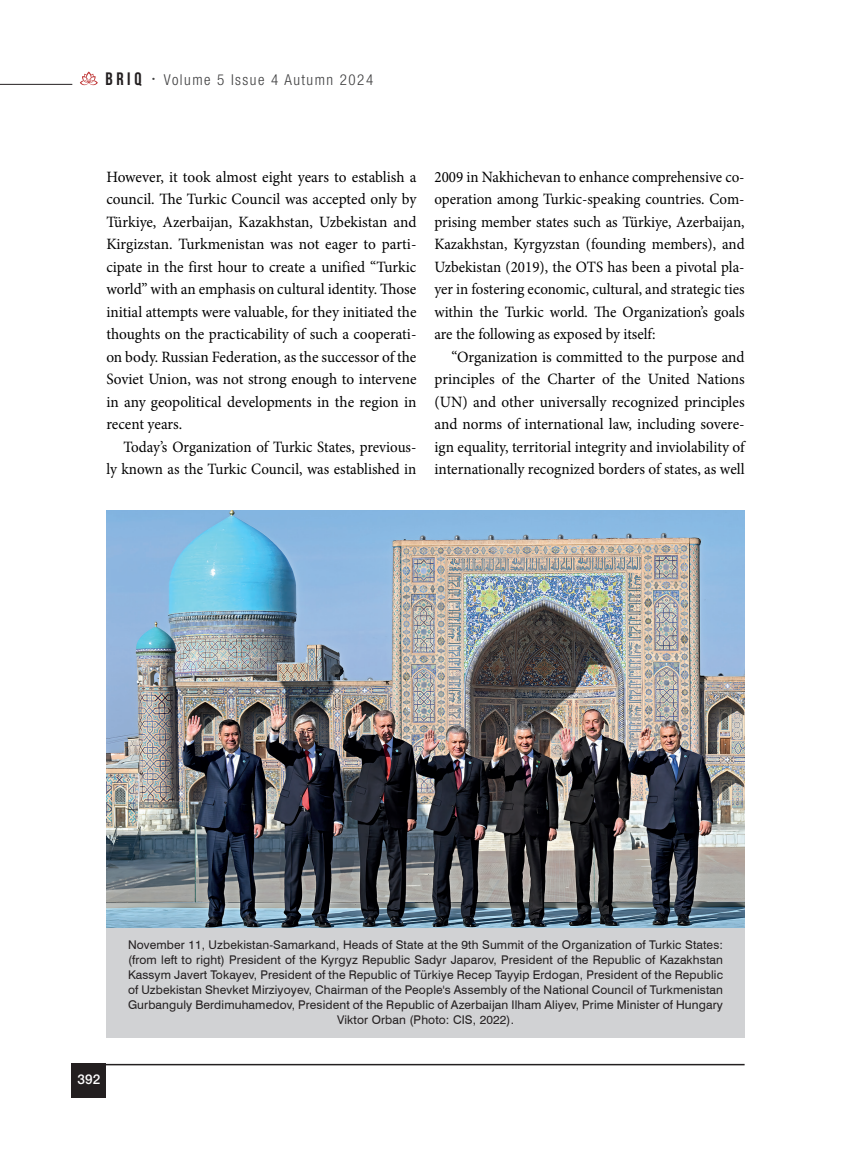
<style>
.page{position:relative;width:851px;height:1149px;background:#fff}
.page>*{position:absolute;margin:0;border:0;box-sizing:border-box;transform-origin:0 0}
.t1{font:15.75px/22.5px "Minion Pro";color:#000001;text-align:justify}
.t2{font:15.75px/22.5px "Minion Pro";color:#000001;text-align:right;scale:.95 1}
.t3{font:300 condensed 15px "Helvetica Neue LT Com";letter-spacing:.1em;color:#3e3e3f}
.t4{font:500 13.5px "Helvetica Neue LT Pro";color:#fff}
.t5{font:12px/15px "Swiss 721 BT";letter-spacing:.01em;color:#231f20;text-align:center}
.s1{font-family:"Bebas Neue";font-weight:700;font-stretch:normal;font-size:18px;color:#231f20}
</style>
<div class="page">
<hr style="left:72px;top:1063px;width:672px;height:1px;background:#231f20">
<hr style="left:0;top:84px;width:72px;height:1px;background:#231f20">
<svg style="left:80px;top:71px;width:18px;height:14px"></svg>
<div style="left:72px;top:1063px;width:34px;height:34px;background:#231f20"></div>
<div style="left:106px;top:925px;width:638px;height:112px;background:#d1d2d4"></div>
<img style="left:106px;top:510px;width:638px;height:417px">
<p class="t3" style="left:105px;top:71px;width:269px"><span class="s1">BRIq</span> <sup>•</sup> Volume 5 Issue 4 Autumn 2024</p>
<p class="t1" style="left:106px;top:165px;width:311px">However, it took almost eight years to establish a council. The Turkic Council was accepted only by Türkiye, Azerbaijan, Kazakhstan, Uzbekistan and Kirgizstan. Turkmenistan was not eager to parti&shy;cipate in the first hour to create a unified “Turkic world” with an emphasis on cultural identity. Those initial attempts were valuable, for they initiated the thoughts on the practicability of such a cooperati&shy;on body. Russian Federation, as the successor of the Soviet Union, was not strong enough to intervene in any geopolitical developments in the region in recent years.</p>
<p class="t2" style="left:106px;top:435px;width:328px">Today’s Organization of Turkic States, previous-<br>ly known as the Turkic Council, was established in</p>
<p class="t2" style="left:434px;top:165px;width:328px;text-align:justify">2009 in Nakhichevan to enhance comprehensive co&shy;operation among Turkic-speaking countries. Com&shy;prising member states such as Türkiye, Azerbaijan, Kazakhstan, Kyrgyzstan (founding members), and Uzbekistan (2019), the OTS has been a pivotal pla&shy;yer in fostering economic, cultural, and strategic ties within the Turkic world. The Organization’s goals are the following as exposed by itself:</p>
<p class="t1" style="left:434px;top:345px;width:311px;text-indent:17px">“Organization is committed to the purpose and principles of the Charter of the United Nations (UN) and other universally recognized principles and norms of international law, including sovere&shy;ign equality, territorial integrity and inviolability of internationally recognized borders of states, as well</p>
<p class="t4" style="left:78px;top:1070px;width:24px">392</p>
<p class="t5" style="left:128px;top:936px;width:596px">November 11, Uzbekistan-Samarkand, Heads of State at the 9th Summit of the Organization of Turkic States: (from left to right) President of the Kyrgyz Republic Sadyr Japarov, President of the Republic of Kazakhstan Kassym Javert Tokayev, President of the Republic of Türkiye Recep Tayyip Erdogan, President of the Republic of Uzbekistan Shevket Mirziyoyev, Chairman of the People's Assembly of the National Council of Turkmenistan Gurbanguly Berdimuhamedov, President of the Republic of Azerbaijan Ilham Aliyev, Prime Minister of Hungary Viktor Orban (Photo: CIS, 2022).</p>
</div>
